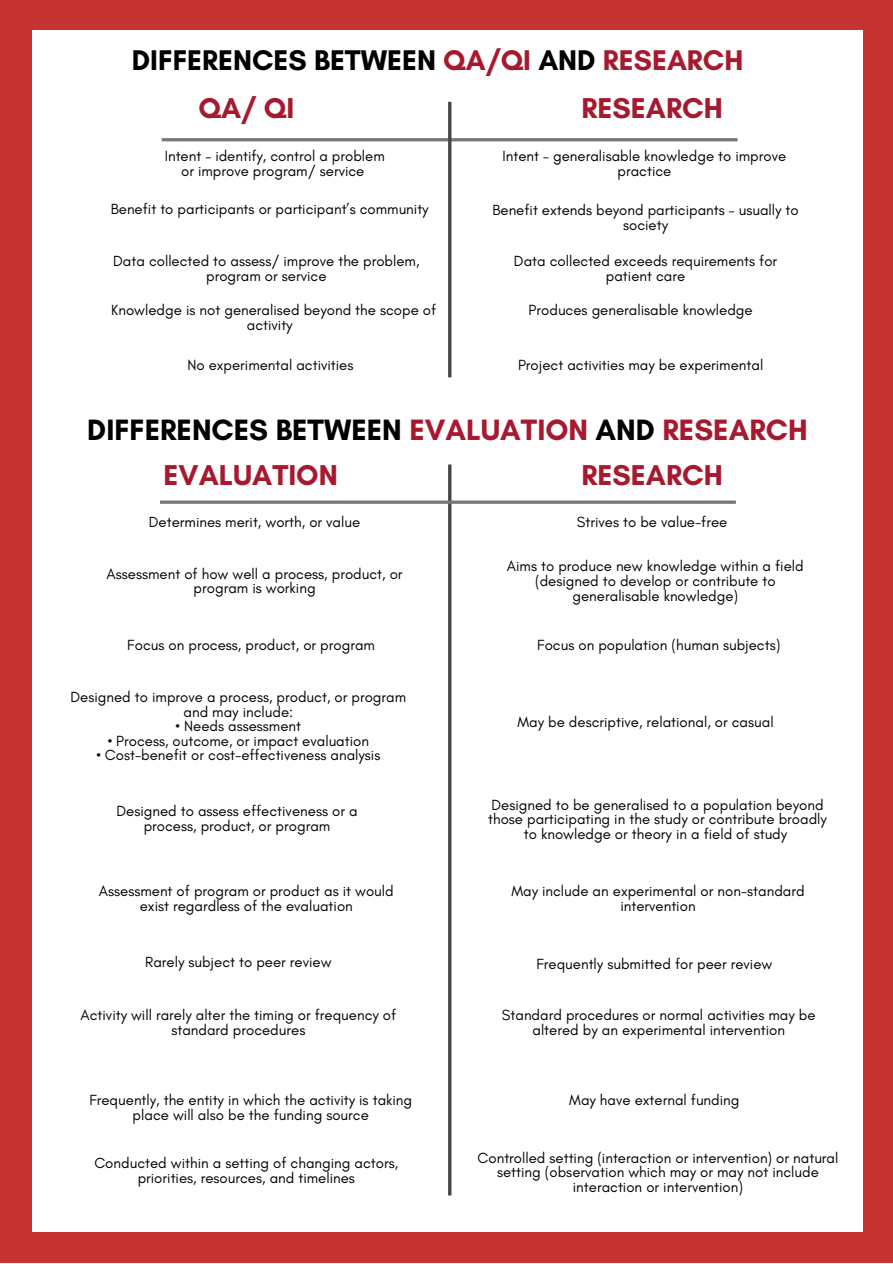
<style>
.page{position:relative;width:893px;height:1264px;background:#fff}
.page>*{position:absolute;margin:0;border:0;box-sizing:border-box;transform-origin:0 0}
.t1{font:700 30px "Glacial Indifference";color:#000}
.t2{font:700 29.25px "Glacial Indifference";color:#a6192e}
.t3{font:700 28.95px "Glacial Indifference";color:#000}
.t4{font:15px/14.5px "Glacial Indifference";color:#000;text-align:center}
.s1{color:#a6192e}
</style>
<div class="page">
<div style="left:0;top:0;width:892px;height:1262px;background:#c63333"></div>
<div style="left:33px;top:31px;width:829px;height:1200px;background:#fff"></div>
<hr style="left:162px;top:138px;width:575px;height:3px;background:#75787b">
<hr style="left:448px;top:102px;width:3px;height:275px;background:#454545">
<hr style="left:448px;top:464px;width:3px;height:731px;background:#454545">
<svg style="left:160px;top:500px;width:575px;height:4px;fill:#75787b"></svg>
<h3 class="t3" style="left:132px;top:43px;width:613px">DIFFERENCES BETWEEN <span class="s1">QA/QI</span> AND <span class="s1">RESEARCH</span></h3>
<h2 class="t2" style="left:198px;top:90px;width:97px">QA/ QI</h2>
<h2 class="t2" style="left:581px;top:90px;width:143px">RESEARCH</h2>
<p class="t4" style="left:165px;top:148px;width:221px">Intent – identify, control a problem or improve program/ service</p>
<p class="t4" style="left:502px;top:148px;width:285px">Intent – generalisable knowledge to improve practice</p>
<p class="t4" style="left:111px;top:201px;width:319px">Benefit to participants or participant’s community</p>
<p class="t4" style="left:492px;top:203px;width:308px">Benefit extends beyond participants – usually to society</p>
<p class="t4" style="left:113px;top:254px;width:308px">Data collected to assess/ improve the problem, program or service</p>
<p class="t4" style="left:514px;top:254px;width:265px">Data collected exceeds requirements for patient care</p>
<p class="t4" style="left:111px;top:302px;width:326px">Knowledge is not generalised beyond the scope of activity</p>
<p class="t4" style="left:528px;top:302px;width:225px">Produces generalisable knowledge</p>
<p class="t4" style="left:187px;top:357px;width:168px">No experimental activities</p>
<p class="t4" style="left:518px;top:357px;width:247px">Project activities may be experimental</p>
<h1 class="t1" style="left:87px;top:411px;width:721px">DIFFERENCES BETWEEN <span class="s1">EVALUATION</span> AND <span class="s1">RESEARCH</span></h1>
<h2 class="t2" style="left:164px;top:457px;width:176px">EVALUATION</h2>
<h2 class="t2" style="left:581px;top:457px;width:143px">RESEARCH</h2>
<p class="t4" style="left:149px;top:514px;width:213px">Determines merit, worth, or value</p>
<p class="t4" style="left:577px;top:514px;width:152px">Strives to be value-free</p>
<p class="t4" style="left:107px;top:566px;width:297px">Assessment of how well a process, product, or program is working</p>
<p class="t4" style="left:507px;top:559px;width:298px">Aims to produce new knowledge within a field (designed to develop or contribute to generalisable knowledge)</p>
<p class="t4" style="left:127px;top:637px;width:249px">Focus on process, product, or program</p>
<p class="t4" style="left:537px;top:637px;width:244px">Focus on population (human subjects)</p>
<p class="t4" style="left:70px;top:689px;width:337px">Designed to improve a process, product, or program and may include:</p>
<p class="t4" style="left:176px;top:718px;width:127px">• Needs assessment</p>
<p class="t4" style="left:108px;top:733px;width:263px">• Process, outcome, or impact evaluation</p>
<p class="t4" style="left:96px;top:747px;width:285px">• Cost-benefit or cost-effectiveness analysis</p>
<p class="t4" style="left:517px;top:714px;width:258px">May be descriptive, relational, or casual</p>
<p class="t4" style="left:116px;top:803px;width:242px">Designed to assess effectiveness or a process, product, or program</p>
<p class="t4" style="left:488px;top:797px;width:340px">Designed to be generalised to a population beyond those participating in the study or contribute broadly to knowledge or theory in a field of study</p>
<p class="t4" style="left:99px;top:883px;width:296px">Assessment of program or product as it would exist regardless of the evaluation</p>
<p class="t4" style="left:511px;top:883px;width:295px">May include an experimental or non-standard intervention</p>
<p class="t4" style="left:145px;top:954px;width:188px">Rarely subject to peer review</p>
<p class="t4" style="left:536px;top:956px;width:237px">Frequently submitted for peer review</p>
<p class="t4" style="left:80px;top:1007px;width:317px">Activity will rarely alter the timing or frequency of standard procedures</p>
<p class="t4" style="left:502px;top:1007px;width:315px">Standard procedures or normal activities may be altered by an experimental intervention</p>
<p class="t4" style="left:89px;top:1092px;width:324px">Frequently, the entity in which the activity is taking place will also be the funding source</p>
<p class="t4" style="left:569px;top:1092px;width:172px">May have external funding</p>
<p class="t4" style="left:94px;top:1155px;width:305px">Conducted within a setting of changing actors, priorities, resources, and timelines</p>
<p class="t4" style="left:477px;top:1150px;width:362px">Controlled setting (interaction or intervention) or natural setting (observation which may or may not include interaction or intervention)</p>
</div>
